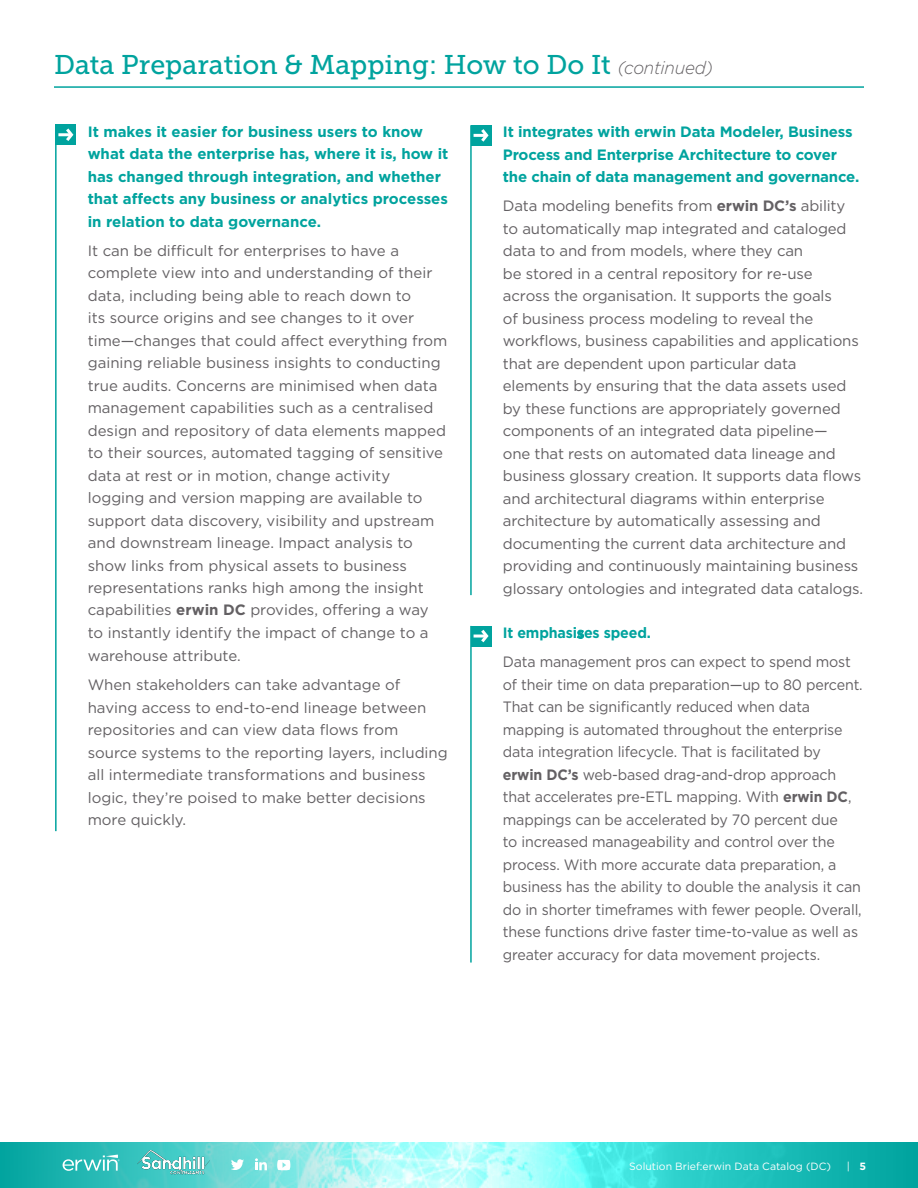
<style>
.page{position:relative;width:918px;height:1188px;background:#fff}
.page>*{position:absolute;margin:0;border:0;box-sizing:border-box;transform-origin:0 0}
.t1{font:27px "Museo Slab 500";color:#00a39e}
.t2{font:15px/22.5px "Gotham";letter-spacing:-.01em;color:#636063}
.t3{font:15px/22.5px "Gotham";letter-spacing:-.01em;color:#636063;scale:.95 1}
.t4{font:700 15px/22.5px "Gotham";letter-spacing:-.01em;color:#00a39e}
.t5{font:700 15px "Gotham";letter-spacing:-.01em;color:#00a39e;scale:.95 1}
.t6{font:10.5px "Gotham";color:#fff}
.s1{font-family:"Gotham";font-weight:300;font-style:italic;font-size:18px;color:#636063}
.s2{font-weight:700}
</style>
<div class="page">
<svg style="left:390px;top:1142px;width:527px;height:46px;background:#56dbd6"></svg>
<svg style="left:0;top:1142px;width:390px;height:46px;background:#60d2ce"></svg>
<hr style="left:54px;top:86px;width:810px;height:2px;background:#00a39e">
<hr style="left:55px;top:125px;width:2px;height:706px;background:#00a39e">
<div style="left:56px;top:125px;width:20px;height:20px;background:#00a39e"></div>
<hr style="left:58px;top:133px;width:14px;height:3px;background:#fff">
<svg style="left:63px;top:128px;width:11px;height:13px"></svg>
<hr style="left:470px;top:125px;width:2px;height:470px;background:#00a39e">
<hr style="left:470px;top:626px;width:2px;height:337px;background:#00a39e">
<div style="left:471px;top:125px;width:20px;height:20px;background:#00a39e"></div>
<svg style="left:474px;top:129px;width:15px;height:13px"></svg>
<div style="left:471px;top:626px;width:20px;height:20px;background:#00a39e"></div>
<svg style="left:474px;top:629px;width:15px;height:14px"></svg>
<svg style="left:63px;top:1155px;width:57px;height:16px"></svg>
<svg style="left:231px;top:1159px;width:13px;height:12px"></svg>
<svg style="left:255px;top:1158px;width:12px;height:12px"></svg>
<svg style="left:277px;top:1160px;width:13px;height:10px"></svg>
<img style="left:138px;top:1151px;width:72px;height:26px">
<h1 class="t1" style="left:54px;top:50px;width:661px">Data Preparation &amp; Mapping: How to Do It <span class="s1">(continued)</span></h1>
<p class="t4" style="left:88px;top:120px;width:362px">It makes it easier for business users to know what data the enterprise has, where it is, how it has changed through integration, and whether that affects any business or analytics processes in relation to data governance.</p>
<p class="t2" style="left:88px;top:239px;width:361px">It can be difficult for enterprises to have a complete view into and understanding of their data, including being able to reach down to<br>its source origins and see changes to it over time—changes that could affect everything from gaining reliable business insights to conducting true audits. Concerns are minimised when data management capabilities such as a centralised design and repository of data elements mapped to their sources, automated tagging of sensitive data at rest or in motion, change activity logging and version mapping are available to support data discovery, visibility and upstream and downstream lineage. Impact analysis to show links from physical assets to business representations ranks high among the insight capabilities <span class="s2">erwin DC</span> provides, offering a way to instantly identify the impact of change to a warehouse attribute.</p>
<p class="t2" style="left:88px;top:673px;width:362px">When stakeholders can take advantage of having access to end-to-end lineage between repositories and can view data flows from source systems to the reporting layers, including all intermediate transformations and business logic, they’re poised to make better decisions more quickly.</p>
<p class="t4" style="left:503px;top:121px;width:358px">It integrates with erwin Data Modeler, Business<br>Process and Enterprise Architecture to cover the chain of data management and governance.</p>
<p class="t2" style="left:503px;top:194px;width:362px">Data modeling benefits from <span class="s2">erwin DC’s</span> ability to automatically map integrated and cataloged data to and from models, where they can<br>be stored in a central repository for re-use across the organisation. It supports the goals<br>of business process modeling to reveal the workflows, business capabilities and applications that are dependent upon particular data elements by ensuring that the data assets used by these functions are appropriately governed components of an integrated data pipeline—<br>one that rests on automated data lineage and business glossary creation. It supports data flows and architectural diagrams within enterprise architecture by automatically assessing and documenting the current data architecture and providing and continuously maintaining business glossary ontologies and integrated data catalogs.</p>
<p class="t5" style="left:503px;top:623px;width:157px">It emphasises speed.</p>
<p class="t3" style="left:503px;top:650px;width:380px">Data management pros can expect to spend most of their time on data preparation—up to 80 percent.<br>That can be significantly reduced when data mapping is automated throughout the enterprise data integration lifecycle. That is facilitated by <span class="s2">erwin DC’s</span> web-based drag-and-drop approach that accelerates pre-ETL mapping. With <span class="s2">erwin DC</span>, mappings can be accelerated by 70 percent due<br>to increased manageability and control over the process. With more accurate data preparation, a business has the ability to double the analysis it can do in shorter timeframes with fewer people. Overall, these functions drive faster time-to-value as well as greater accuracy for data movement projects.</p>
<p class="t6" style="left:629px;top:1159px;width:203px">Solution Brief:erwin Data Catalog (DC)</p>
<p class="t6" style="left:847px;top:1159px;width:21px">| <span class="s2">5</span></p>
</div>
